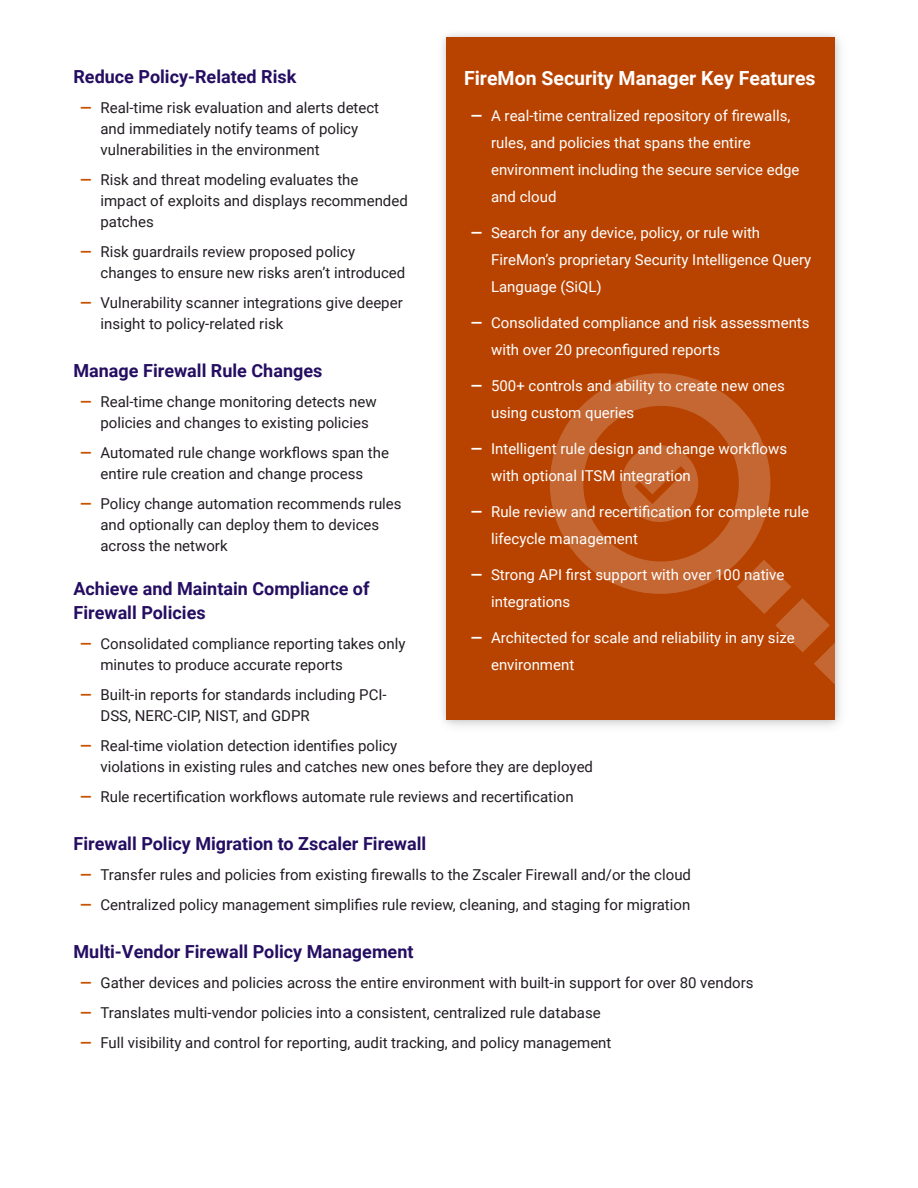
<style>
.page{position:relative;width:918px;height:1188px;background:#fff}
.page>*{position:absolute;margin:0;border:0;box-sizing:border-box;transform-origin:0 0}
.Header_-_Midnight{font:700 19.5px "Roboto";color:#fff}
.Header_-_Midnight-2{font:700 18px/24px "Roboto";color:#250e62}
.t1{font:15px/21px "Roboto";color:#221d23}
.t2{font:15px/27px "Roboto";color:#fff}
.s1{font-weight:700;color:#c75300}
.s2{font-weight:700}
</style>
<div class="page">
<div style="left:438px;top:30px;width:404px;height:698px;background:#000;opacity:.14"></div>
<div style="left:446px;top:38px;width:388px;height:682px;background:#b84300"></div>
<svg style="left:755px;top:577px;width:79px;height:107px"></svg>
<svg style="left:550px;top:373px;width:231px;height:232px"></svg>
<svg style="left:621px;top:445px;width:77px;height:78px"></svg>
<p class="Header_-_Midnight-2" style="left:74px;top:64px;width:224px">Reduce Policy-Related Risk</p>
<p class="t1" style="left:100px;top:97px;width:280px;text-indent:-20px"><span class="s1">—</span> Real-time risk evaluation and alerts detect and immediately notify teams of policy vulnerabilities in the environment</p>
<p class="t1" style="left:100px;top:169px;width:309px;text-indent:-20px"><span class="s1">—</span> Risk and threat modeling evaluates the impact of exploits and displays recommended patches</p>
<p class="t1" style="left:100px;top:241px;width:306px;text-indent:-20px"><span class="s1">—</span> Risk guardrails review proposed policy changes to ensure new risks aren’t introduced</p>
<p class="t1" style="left:100px;top:292px;width:304px;text-indent:-20px"><span class="s1">—</span> Vulnerability scanner integrations give deeper insight to policy-related risk</p>
<p class="Header_-_Midnight-2" style="left:74px;top:358px;width:250px">Manage Firewall Rule Changes</p>
<p class="t1" style="left:100px;top:391px;width:278px;text-indent:-20px"><span class="s1">—</span> Real-time change monitoring detects new policies and changes to existing policies</p>
<p class="t1" style="left:80px;top:442px;width:310px;text-align:center"><span class="s1">—</span> Automated rule change workflows span the entire rule creation and change process</p>
<p class="t1" style="left:100px;top:493px;width:303px;text-indent:-20px"><span class="s1">—</span> Policy change automation recommends rules and optionally can deploy them to devices across the network</p>
<p class="Header_-_Midnight-2" style="left:74px;top:576px;width:298px">Achieve and Maintain Compliance of<br>Firewall Policies</p>
<p class="t1" style="left:100px;top:632px;width:307px;text-indent:-20px"><span class="s1">—</span> Consolidated compliance reporting takes only minutes to produce accurate reports</p>
<p class="t1" style="left:100px;top:683px;width:288px;text-indent:-20px"><span class="s1">—</span> Built-in reports for standards including PCI-<br>DSS, NERC-CIP, NIST, and GDPR</p>
<p class="t1" style="left:100px;top:734px;width:494px;text-indent:-20px"><span class="s1">—</span> Real-time violation detection identifies policy<br>violations in existing rules and catches new ones before they are deployed</p>
<p class="t1" style="left:80px;top:785px;width:495px"><span class="s1">—</span> Rule recertification workflows automate rule reviews and recertification</p>
<p class="Header_-_Midnight-2" style="left:74px;top:831px;width:354px">Firewall Policy Migration to Zscaler Firewall</p>
<p class="t1" style="left:80px;top:863px;width:612px"><span class="s1">—</span> Transfer rules and policies from existing firewalls to the Zscaler Firewall and/or the cloud</p>
<p class="t1" style="left:80px;top:893px;width:612px"><span class="s1">—</span> Centralized policy management simplifies rule review, cleaning, and staging for migration</p>
<p class="Header_-_Midnight-2" style="left:74px;top:939px;width:341px">Multi-Vendor Firewall Policy Management</p>
<p class="t1" style="left:80px;top:971px;width:675px"><span class="s1">—</span> Gather devices and policies across the entire environment with built-in support for over 80 vendors</p>
<p class="t1" style="left:80px;top:1001px;width:522px"><span class="s1">—</span> Translates multi-vendor policies into a consistent, centralized rule database</p>
<p class="t1" style="left:80px;top:1031px;width:533px"><span class="s1">—</span> Full visibility and control for reporting, audit tracking, and policy management</p>
<p class="Header_-_Midnight" style="left:464px;top:64px;width:353px">FireMon Security Manager Key Features</p>
<p class="t2" style="left:491px;top:102px;width:310px;text-indent:-20px"><span class="s2">—</span> A real-time centralized repository of firewalls, rules, and policies that spans the entire environment including the secure service edge and cloud</p>
<p class="t2" style="left:491px;top:219px;width:322px;text-indent:-20px"><span class="s2">—</span> Search for any device, policy, or rule with<br>FireMon’s proprietary Security Intelligence Query<br>Language (SiQL)</p>
<p class="t2" style="left:491px;top:309px;width:320px;text-indent:-20px"><span class="s2">—</span> Consolidated compliance and risk assessments with over 20 preconfigured reports</p>
<p class="t2" style="left:491px;top:372px;width:295px;text-indent:-20px"><span class="s2">—</span> 500+ controls and ability to create new ones using custom queries</p>
<p class="t2" style="left:491px;top:435px;width:298px;text-indent:-20px"><span class="s2">—</span> Intelligent rule design and change workflows with optional ITSM integration</p>
<p class="t2" style="left:491px;top:498px;width:320px;text-indent:-20px"><span class="s2">—</span> Rule review and recertification for complete rule lifecycle management</p>
<p class="t2" style="left:491px;top:561px;width:295px;text-indent:-20px"><span class="s2">—</span> Strong API first support with over 100 native integrations</p>
<p class="t2" style="left:491px;top:624px;width:305px;text-indent:-20px"><span class="s2">—</span> Architected for scale and reliability in any size environment</p>
</div>
